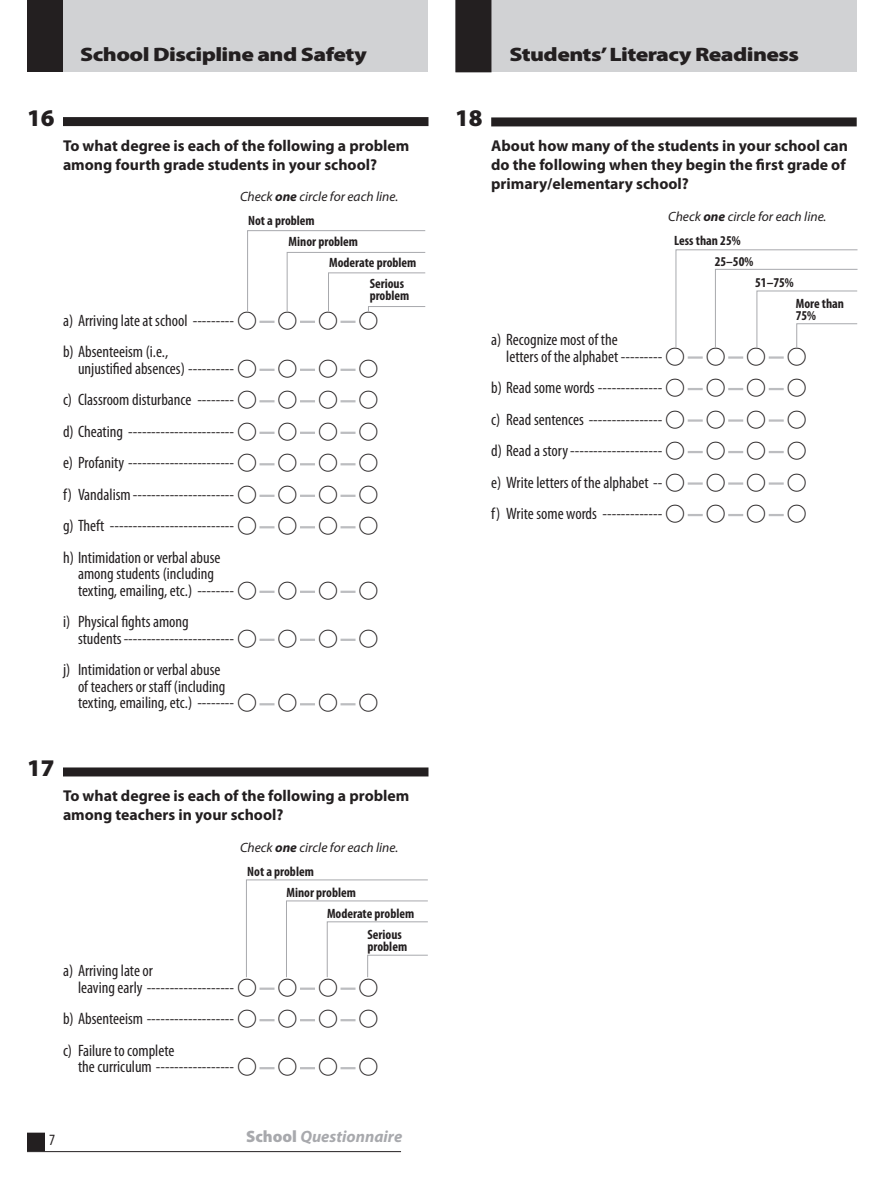
<style>
.page{position:relative;width:893px;height:1188px;background:#fff}
.page>*{position:absolute;margin:0;border:0;box-sizing:border-box;transform-origin:0 0}
.Numbers{font:900 24px "Myriad Pro";color:#231f20}
.SubSectionHeader{font:900 19.5px "Myriad Pro";letter-spacing:-.025em;color:#231f20;scale:1.2 1}
.OptionsHorizontal_M{font:condensed 16.5px/16.5px "Myriad Pro";color:#231f20}
.t1{font:italic 700 16.5px "Myriad Pro";color:#a8a9ad}
.Stem{font:700 15.75px/18.9px "Myriad Pro";color:#231f20}
.t2{font:condensed 15.75px "Myriad Pro";color:#231f20}
.Label_Sch-TQ{font:700 condensed 13.5px/12px "Myriad Pro";color:#231f20}
.InstructOptionHor{font:italic 13.5px "Myriad Pro";color:#231f20}
.s1{font-weight:700}
.s2{font-family:"TIMSS options";font-stretch:normal;font-size:22.5px}
.s3{font-weight:900;font-style:normal}
</style>
<div class="page">
<div style="left:28px;top:1133px;width:16px;height:17px;background:#231f20"></div>
<div style="left:27px;top:1133px;width:18px;height:18px;border:2px solid #231f20"></div>
<hr style="left:27px;top:1151px;width:374px;height:1px;background:#231f20">
<div style="left:27px;top:0;width:401px;height:72px;background:#d1d2d4"></div>
<div style="left:455px;top:0;width:402px;height:72px;background:#d1d2d4"></div>
<div style="left:491px;top:117px;width:366px;height:9px;background:#231f20"></div>
<hr style="left:688px;top:356px;width:15px;height:3px;background:#bcbdc0">
<hr style="left:728px;top:356px;width:15px;height:3px;background:#bcbdc0">
<hr style="left:769px;top:356px;width:15px;height:3px;background:#bcbdc0">
<svg style="left:688px;top:388px;width:15px;height:2px"></svg>
<svg style="left:728px;top:388px;width:15px;height:2px"></svg>
<svg style="left:769px;top:388px;width:15px;height:2px"></svg>
<hr style="left:688px;top:419px;width:15px;height:3px;background:#bcbdc0">
<hr style="left:728px;top:419px;width:15px;height:3px;background:#bcbdc0">
<hr style="left:769px;top:419px;width:15px;height:3px;background:#bcbdc0">
<svg style="left:688px;top:451px;width:15px;height:2px"></svg>
<svg style="left:728px;top:451px;width:15px;height:2px"></svg>
<svg style="left:769px;top:451px;width:15px;height:2px"></svg>
<hr style="left:688px;top:482px;width:15px;height:3px;background:#bcbdc0">
<hr style="left:728px;top:482px;width:15px;height:3px;background:#bcbdc0">
<hr style="left:769px;top:482px;width:15px;height:3px;background:#bcbdc0">
<svg style="left:688px;top:514px;width:15px;height:2px"></svg>
<svg style="left:728px;top:514px;width:15px;height:2px"></svg>
<svg style="left:769px;top:514px;width:15px;height:2px"></svg>
<svg style="left:675px;top:249px;width:183px;height:99px"></svg>
<div style="left:63px;top:117px;width:365px;height:9px;background:#231f20"></div>
<svg style="left:260px;top:321px;width:15px;height:2px"></svg>
<svg style="left:300px;top:321px;width:15px;height:2px"></svg>
<svg style="left:341px;top:321px;width:15px;height:2px"></svg>
<svg style="left:260px;top:369px;width:15px;height:2px"></svg>
<svg style="left:300px;top:369px;width:15px;height:2px"></svg>
<svg style="left:341px;top:369px;width:15px;height:2px"></svg>
<svg style="left:260px;top:400px;width:15px;height:2px"></svg>
<svg style="left:300px;top:400px;width:15px;height:2px"></svg>
<svg style="left:341px;top:400px;width:15px;height:2px"></svg>
<svg style="left:260px;top:432px;width:15px;height:2px"></svg>
<svg style="left:300px;top:432px;width:15px;height:2px"></svg>
<svg style="left:341px;top:432px;width:15px;height:2px"></svg>
<svg style="left:260px;top:463px;width:15px;height:2px"></svg>
<svg style="left:300px;top:463px;width:15px;height:2px"></svg>
<svg style="left:341px;top:463px;width:15px;height:2px"></svg>
<svg style="left:260px;top:495px;width:15px;height:2px"></svg>
<svg style="left:300px;top:495px;width:15px;height:2px"></svg>
<svg style="left:341px;top:495px;width:15px;height:2px"></svg>
<svg style="left:260px;top:526px;width:15px;height:2px"></svg>
<svg style="left:300px;top:526px;width:15px;height:2px"></svg>
<svg style="left:341px;top:526px;width:15px;height:2px"></svg>
<svg style="left:260px;top:591px;width:15px;height:2px"></svg>
<svg style="left:300px;top:591px;width:15px;height:2px"></svg>
<svg style="left:341px;top:591px;width:15px;height:2px"></svg>
<svg style="left:260px;top:639px;width:15px;height:2px"></svg>
<svg style="left:300px;top:639px;width:15px;height:2px"></svg>
<svg style="left:341px;top:639px;width:15px;height:2px"></svg>
<svg style="left:260px;top:703px;width:15px;height:2px"></svg>
<svg style="left:300px;top:703px;width:15px;height:2px"></svg>
<svg style="left:341px;top:703px;width:15px;height:2px"></svg>
<svg style="left:247px;top:230px;width:179px;height:82px"></svg>
<div style="left:27px;top:0;width:36px;height:72px;background:#231f20"></div>
<svg style="left:246px;top:879px;width:182px;height:99px"></svg>
<div style="left:63px;top:767px;width:365px;height:9px;background:#231f20"></div>
<svg style="left:260px;top:988px;width:15px;height:2px"></svg>
<svg style="left:300px;top:988px;width:15px;height:2px"></svg>
<svg style="left:341px;top:988px;width:15px;height:2px"></svg>
<svg style="left:260px;top:1019px;width:15px;height:2px"></svg>
<svg style="left:300px;top:1019px;width:15px;height:2px"></svg>
<svg style="left:341px;top:1019px;width:15px;height:2px"></svg>
<svg style="left:260px;top:1067px;width:15px;height:2px"></svg>
<svg style="left:300px;top:1067px;width:15px;height:2px"></svg>
<svg style="left:341px;top:1067px;width:15px;height:2px"></svg>
<div style="left:455px;top:0;width:36px;height:72px;background:#231f20"></div>
<p class="SubSectionHeader" style="left:80px;top:42px;width:240px">School Discipline and Safety</p>
<p class="Numbers" style="left:27px;top:102px;width:29px">16</p>
<p class="Stem" style="left:63px;top:136px;width:348px">To what degree is each of the following a problem among fourth grade students in your school?</p>
<p class="InstructOptionHor" style="left:240px;top:188px;width:160px">Check <span class="s1">one</span> circle for each line.</p>
<p class="Label_Sch-TQ" style="left:248px;top:215px;width:68px">Not a problem</p>
<p class="Label_Sch-TQ" style="left:289px;top:236px;width:71px">Minor problem</p>
<p class="Label_Sch-TQ" style="left:329px;top:257px;width:89px">Moderate problem</p>
<p class="Label_Sch-TQ" style="left:370px;top:278px;width:41px">Serious problem</p>
<p class="OptionsHorizontal_M" style="left:63px;top:312px;width:317px">a) Arriving late at school --------- <span class="s2">A A A A</span></p>
<p class="OptionsHorizontal_M" style="left:78px;top:343px;width:302px;text-indent:-15px">b) Absenteeism (i.e.,<br>unjustified absences) ---------- <span class="s2">A A A A</span></p>
<p class="OptionsHorizontal_M" style="left:63px;top:391px;width:317px">c) Classroom disturbance -------- <span class="s2">A A A A</span></p>
<p class="OptionsHorizontal_M" style="left:63px;top:423px;width:317px">d) Cheating ----------------------- <span class="s2">A A A A</span></p>
<p class="OptionsHorizontal_M" style="left:63px;top:454px;width:317px">e) Profanity ----------------------- <span class="s2">A A A A</span></p>
<p class="OptionsHorizontal_M" style="left:63px;top:486px;width:317px">f) Vandalism---------------------- <span class="s2">A A A A</span></p>
<p class="OptionsHorizontal_M" style="left:63px;top:517px;width:317px">g) Theft --------------------------- <span class="s2">A A A A</span></p>
<p class="OptionsHorizontal_M" style="left:78px;top:549px;width:302px;text-indent:-15px">h) Intimidation or verbal abuse<br>among students (including<br>texting, emailing, etc.) -------- <span class="s2">A A A A</span></p>
<p class="OptionsHorizontal_M" style="left:78px;top:613px;width:302px;text-indent:-15px">i) Physical fights among<br>students------------------------ <span class="s2">A A A A</span></p>
<p class="OptionsHorizontal_M" style="left:78px;top:661px;width:302px;text-indent:-15px">j) Intimidation or verbal abuse<br>of teachers or staff (including<br>texting, emailing, etc.) -------- <span class="s2">A A A A</span></p>
<p class="Numbers" style="left:27px;top:752px;width:29px">17</p>
<p class="Stem" style="left:63px;top:786px;width:348px">To what degree is each of the following a problem among teachers in your school?</p>
<p class="InstructOptionHor" style="left:240px;top:839px;width:160px">Check <span class="s1">one</span> circle for each line.</p>
<p class="Label_Sch-TQ" style="left:247px;top:865px;width:68px">Not a problem</p>
<p class="Label_Sch-TQ" style="left:287px;top:886px;width:71px">Minor problem</p>
<p class="Label_Sch-TQ" style="left:327px;top:907px;width:89px">Moderate problem</p>
<p class="Label_Sch-TQ" style="left:368px;top:928px;width:41px">Serious problem</p>
<p class="OptionsHorizontal_M" style="left:78px;top:962px;width:302px;text-indent:-15px">a) Arriving late or<br>leaving early ------------------- <span class="s2">A A A A</span></p>
<p class="OptionsHorizontal_M" style="left:63px;top:1010px;width:317px">b) Absenteeism ------------------- <span class="s2">A A A A</span></p>
<p class="OptionsHorizontal_M" style="left:78px;top:1042px;width:302px;text-indent:-15px">c) Failure to complete<br>the curriculum ----------------- <span class="s2">A A A A</span></p>
<p class="t2" style="left:49px;top:1130px;width:8px">7</p>
<p class="t1" style="left:246px;top:1126px;width:158px"><span class="s3">School</span> Questionnaire</p>
<p class="SubSectionHeader" style="left:509px;top:42px;width:243px">Students’ Literacy Readiness</p>
<p class="Numbers" style="left:455px;top:102px;width:29px">18</p>
<p class="Stem" style="left:491px;top:136px;width:358px">About how many of the students in your school can do the following when they begin the first grade of primary/elementary school?</p>
<p class="InstructOptionHor" style="left:668px;top:208px;width:160px">Check <span class="s1">one</span> circle for each line.</p>
<p class="Label_Sch-TQ" style="left:674px;top:234px;width:68px">Less than 25%</p>
<p class="Label_Sch-TQ" style="left:715px;top:255px;width:40px">25–50%</p>
<p class="Label_Sch-TQ" style="left:755px;top:276px;width:40px">51–75%</p>
<p class="Label_Sch-TQ" style="left:796px;top:297px;width:50px">More than<br>75%</p>
<p class="OptionsHorizontal_M" style="left:506px;top:331px;width:302px;text-indent:-15px">a) Recognize most of the<br>letters of the alphabet --------- <span class="s2">A A A A</span></p>
<p class="OptionsHorizontal_M" style="left:491px;top:379px;width:317px">b) Read some words -------------- <span class="s2">A A A A</span></p>
<p class="OptionsHorizontal_M" style="left:491px;top:411px;width:317px">c) Read sentences ---------------- <span class="s2">A A A A</span></p>
<p class="OptionsHorizontal_M" style="left:491px;top:442px;width:317px">d) Read a story-------------------- <span class="s2">A A A A</span></p>
<p class="OptionsHorizontal_M" style="left:491px;top:474px;width:317px">e) Write letters of the alphabet -- <span class="s2">A A A A</span></p>
<p class="OptionsHorizontal_M" style="left:491px;top:505px;width:317px">f) Write some words ------------- <span class="s2">A A A A</span></p>
</div>
